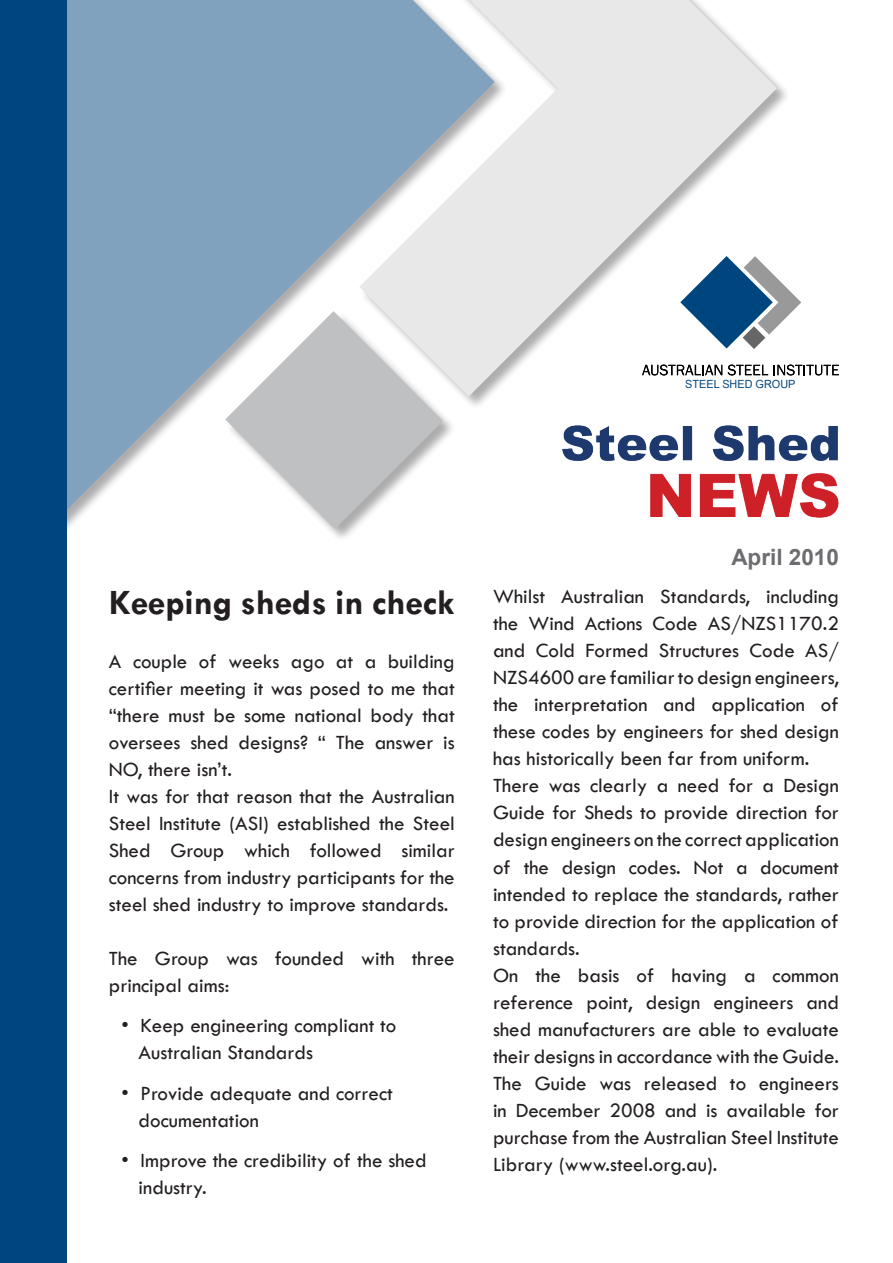
<style>
.page{position:relative;width:893px;height:1263px;background:#fff}
.page>*{position:absolute;margin:0;border:0;box-sizing:border-box;transform-origin:0 0}
.t1{font:700 36px "Tw Cen";color:#231f20}
.t2{font:700 22.5px "Arial";color:#6c6d70}
.t3{font:21px/27px "Tw Cen";color:#231f20;text-align:justify}
.t4{font:11.25px "Arial Narrow";color:#00467e;scale:1.18 1}
</style>
<div class="page">
<svg style="left:66px;top:0;width:422px;height:525px;fill:#80a2be"></svg>
<svg style="left:225px;top:0;width:552px;height:397px"></svg>
<svg style="left:225px;top:311px;width:218px;height:218px;fill:#bfc0c2"></svg>
<div style="left:0;top:0;width:66px;height:1263px;background:#00467e"></div>
<svg style="left:642px;top:365px;width:80px;height:10px"></svg>
<svg style="left:728px;top:365px;width:111px;height:10px"></svg>
<svg style="left:680px;top:256px;width:121px;height:93px"></svg>
<img style="left:562px;top:425px;width:277px;height:92px">
<p class="t4" style="left:685px;top:376px;width:95px">STEEL SHED GROUP</p>
<p class="t1" style="left:109px;top:581px;width:347px">Keeping sheds in check</p>
<p class="t3" style="left:109px;top:648px;width:347px">A couple of weeks ago at a building certifier meeting it was posed to me that “there must be some national body that oversees shed designs? “ The answer is NO, there isn’t.</p>
<p class="t3" style="left:109px;top:783px;width:347px">It was for that reason that the Australian Steel Institute (ASI) established the Steel Shed Group which followed similar concerns from industry participants for the steel shed industry to improve standards.</p>
<p class="t3" style="left:109px;top:945px;width:347px">The Group was founded with three principal aims:</p>
<p class="t3" style="left:122px;top:1012px;width:276px">• Keep engineering compliant to</p>
<p class="t3" style="left:139px;top:1039px;width:176px">Australian Standards</p>
<p class="t3" style="left:122px;top:1080px;width:273px">• Provide adequate and correct</p>
<p class="t3" style="left:139px;top:1107px;width:122px">documentation</p>
<p class="t3" style="left:122px;top:1147px;width:307px">• Improve the credibility of the shed</p>
<p class="t3" style="left:139px;top:1174px;width:70px">industry.</p>
<p class="t2" style="left:731px;top:542px;width:109px">April 2010</p>
<p class="t3" style="left:493px;top:583px;width:347px">Whilst Australian Standards, including the Wind Actions Code AS/NZS1170.2 and Cold Formed Structures Code AS/ NZS4600 are familiar to design engineers, the interpretation and application of these codes by engineers for shed design has historically been far from uniform.</p>
<p class="t3" style="left:493px;top:772px;width:347px">There was clearly a need for a Design Guide for Sheds to provide direction for design engineers on the correct application of the design codes. Not a document intended to replace the standards, rather to provide direction for the application of standards.</p>
<p class="t3" style="left:493px;top:961px;width:347px">On the basis of having a common reference point, design engineers and shed manufacturers are able to evaluate their designs in accordance with the Guide.</p>
<p class="t3" style="left:493px;top:1069px;width:347px">The Guide was released to engineers in December 2008 and is available for purchase from the Australian Steel Institute Library (www.steel.org.au).</p>
</div>
